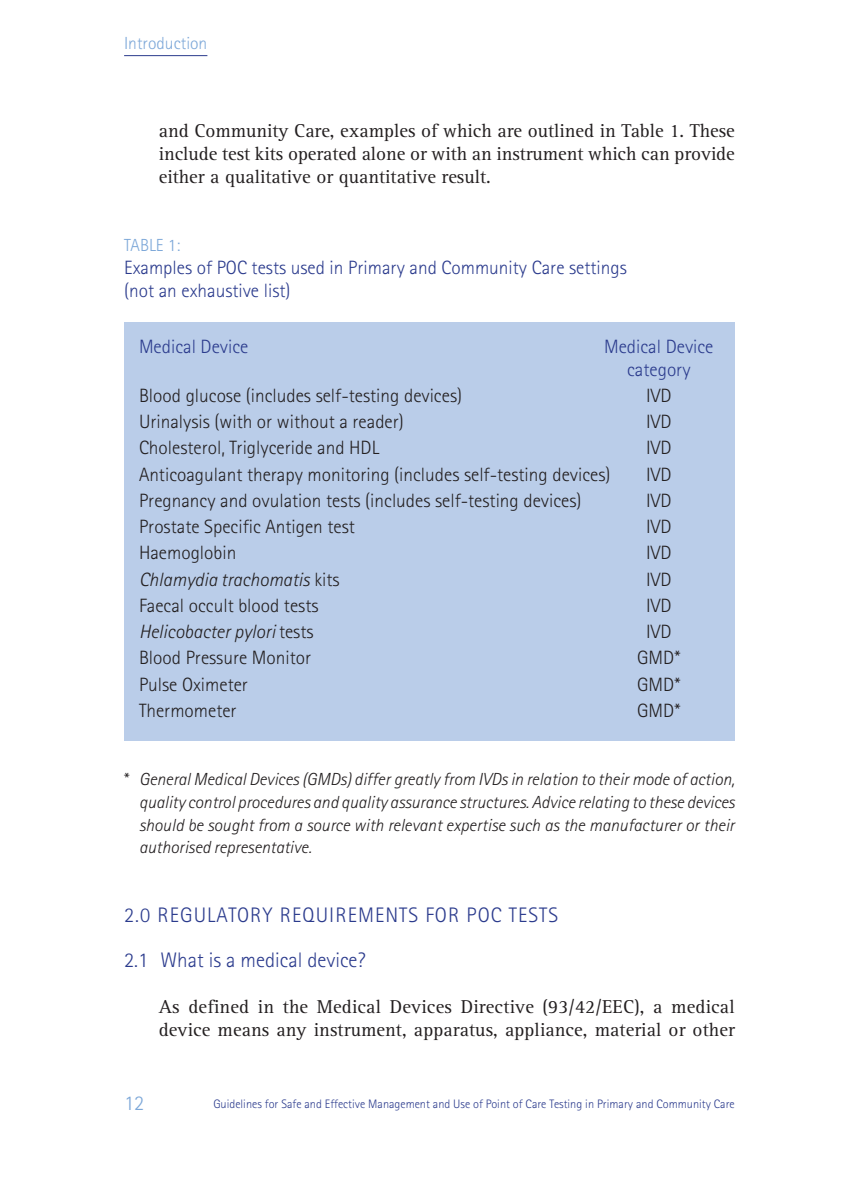
<style>
.page{position:relative;width:844px;height:1191px;background:#fff}
.page>*{position:absolute;margin:0;border:0;box-sizing:border-box;transform-origin:0 0}
.t1{font:300 21px/45.5px "Rotis Sans Serif";letter-spacing:.05em;color:#2b3b8d}
.t2{font:300 21px "Rotis Sans Serif";color:#7ca7d8}
.t3{font:300 19.25px "Rotis Sans Serif";color:#231f20}
.t4{font:19.25px/22.8px "Rotis Serif";letter-spacing:.005em;color:#231f20;text-align:justify}
.t5{font:300 19.25px/22.8px "Rotis Sans Serif";color:#2b3b8d}
.t6{font:italic 300 19.25px "Rotis Sans Serif";color:#231f20}
.t7{font:italic 300 17.5px/22.8px "Rotis Sans Serif";color:#231f20;text-align:justify}
.t8{font:300 17.5px "Rotis Sans Serif";color:#7ca7d8}
.t9{font:300 12.25px "Rotis Sans Serif";color:#2b3b8d}
.s1{font-style:normal}
</style>
<div class="page">
<div style="left:124px;top:322px;width:610px;height:418px;background:#bacde9"></div>
<hr style="left:124px;top:55px;width:83px;height:1px;background:#2b3b8d">
<p class="t8" style="left:124px;top:37px;width:85px">Introduction</p>
<p class="t4" style="left:159px;top:122px;width:577px">and Community Care, examples of which are outlined in Table 1. These include test kits operated alone or with an instrument which can provide either a qualitative or quantitative result.</p>
<p class="t8" style="left:124px;top:239px;width:58px">TABLE 1:</p>
<p class="t5" style="left:124px;top:258px;width:504px">Examples of POC tests used in Primary and Community Care settings (not an exhaustive list)</p>
<p class="t5" style="left:139px;top:337px;width:111px">Medical Device</p>
<p class="t5" style="left:604px;top:337px;width:111px;text-align:center">Medical Device category</p>
<p class="t3" style="left:139px;top:388px;width:324px">Blood glucose (includes self-testing devices)</p>
<p class="t3" style="left:646px;top:388px;width:27px">IVD</p>
<p class="t3" style="left:139px;top:415px;width:266px">Urinalysis (with or without a reader)</p>
<p class="t3" style="left:646px;top:415px;width:27px">IVD</p>
<p class="t3" style="left:139px;top:441px;width:241px">Cholesterol, Triglyceride and HDL</p>
<p class="t3" style="left:646px;top:441px;width:27px">IVD</p>
<p class="t3" style="left:139px;top:467px;width:473px">Anticoagulant therapy monitoring (includes self-testing devices)</p>
<p class="t3" style="left:646px;top:467px;width:27px">IVD</p>
<p class="t3" style="left:139px;top:493px;width:444px">Pregnancy and ovulation tests (includes self-testing devices)</p>
<p class="t3" style="left:646px;top:493px;width:27px">IVD</p>
<p class="t3" style="left:139px;top:520px;width:217px">Prostate Specific Antigen test</p>
<p class="t3" style="left:646px;top:520px;width:27px">IVD</p>
<p class="t3" style="left:139px;top:546px;width:99px">Haemoglobin</p>
<p class="t3" style="left:646px;top:546px;width:27px">IVD</p>
<p class="t6" style="left:139px;top:572px;width:202px">Chlamydia trachomatis <span class="s1">kits</span></p>
<p class="t3" style="left:646px;top:572px;width:27px">IVD</p>
<p class="t3" style="left:139px;top:598px;width:181px">Faecal occult blood tests</p>
<p class="t3" style="left:646px;top:598px;width:27px">IVD</p>
<p class="t6" style="left:139px;top:625px;width:176px">Helicobacter pylori <span class="s1">tests</span></p>
<p class="t3" style="left:646px;top:625px;width:27px">IVD</p>
<p class="t3" style="left:139px;top:651px;width:173px">Blood Pressure Monitor</p>
<p class="t3" style="left:637px;top:651px;width:45px">GMD*</p>
<p class="t3" style="left:139px;top:677px;width:110px">Pulse Oximeter</p>
<p class="t3" style="left:637px;top:677px;width:45px">GMD*</p>
<p class="t3" style="left:139px;top:703px;width:99px">Thermometer</p>
<p class="t3" style="left:637px;top:703px;width:45px">GMD*</p>
<p class="t7" style="left:139px;top:769px;width:597px;text-indent:-15px"><span class="s1">*</span> General Medical Devices (GMDs) differ greatly from IVDs in relation to their mode of action, quality control procedures and quality assurance structures. Advice relating to these devices should be sought from a source with relevant expertise such as the manufacturer or their authorised representative.</p>
<p class="t1" style="left:124px;top:894px;width:435px">2.0 REGULATORY REQUIREMENTS FOR POC TESTS<br>2.1 What is a medical device?</p>
<p class="t4" style="left:159px;top:997px;width:577px">As defined in the Medical Devices Directive (93/42/EEC), a medical device means any instrument, apparatus, appliance, material or other</p>
<p class="t2" style="left:124px;top:1095px;width:22px">12</p>
<p class="t9" style="left:213px;top:1099px;width:522px">Guidelines for Safe and Effective Management and Use of Point of Care Testing in Primary and Community Care</p>
</div>
